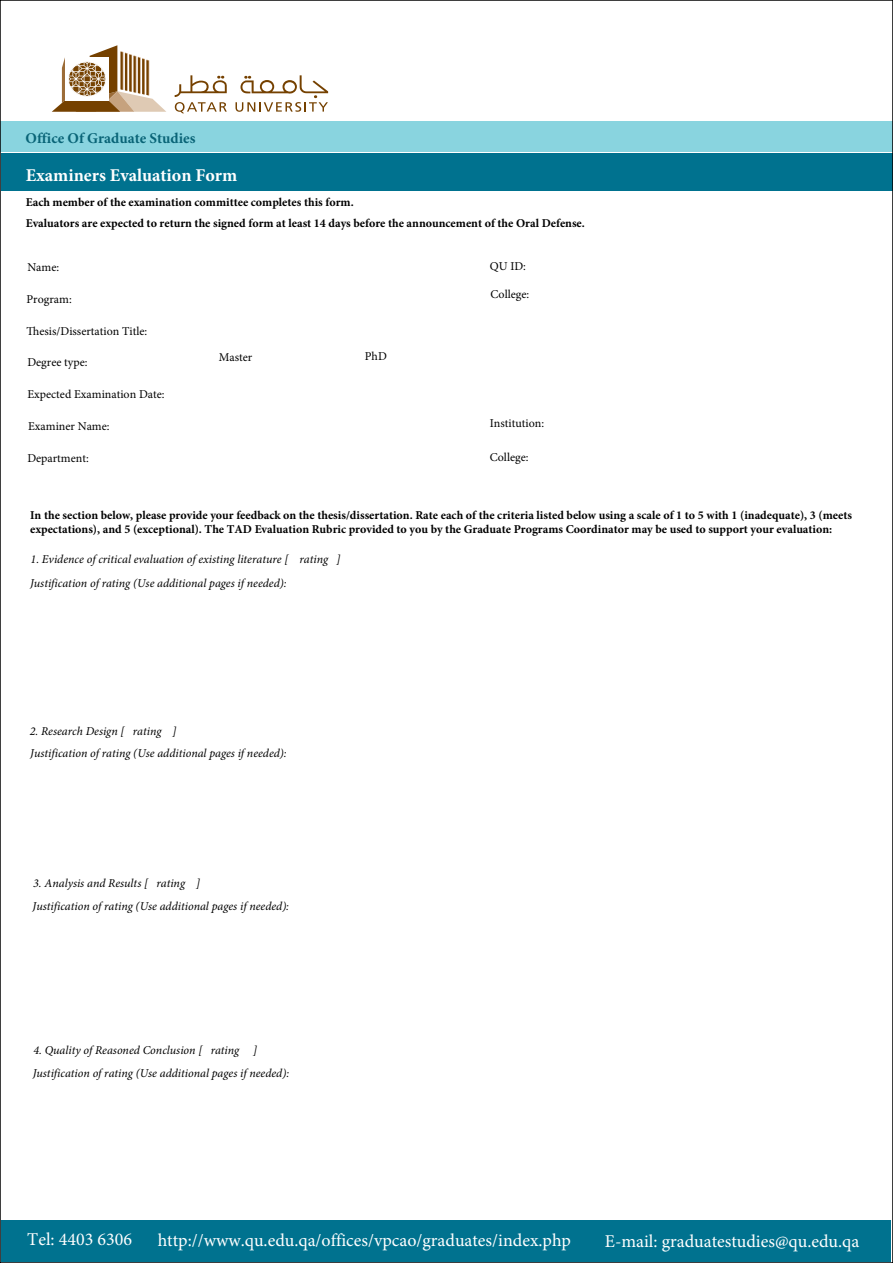
<style>
.page{position:relative;width:893px;height:1263px;background:#fff}
.page>*{position:absolute;margin:0;border:0;box-sizing:border-box;transform-origin:0 0}
.t1{font:18px "Minion Pro";color:#fff}
.t2{font:700 18px "Minion Pro";color:#fff}
.t3{font:700 15px "Minion Pro";color:#096477}
.t4{font:700 12px/21.8px "Minion Pro";color:#000}
.t5{font:italic 12px/23.5px "Minion Pro";color:#000}
.t6{font:12px "Minion Pro";color:#000}
</style>
<div class="page">
<div style="left:0;top:121px;width:893px;height:31px;background:#89d4df"></div>
<div style="left:1px;top:153px;width:892px;height:38px;background:#00728f"></div>
<svg style="left:235px;top:75px;width:93px;height:37px"></svg>
<svg style="left:175px;top:75px;width:52px;height:38px"></svg>
<svg style="left:52px;top:45px;width:114px;height:67px"></svg>
<div style="left:68px;top:62px;width:38px;height:34px;border:1px solid #fff;border-radius:50%"></div>
<div style="left:1px;top:1220px;width:890px;height:41px;background:#00728f"></div>
<p class="t3" style="left:26px;top:128px;width:171px">Office Of Graduate Studies</p>
<h1 class="t2" style="left:26px;top:163px;width:213px">Examiners Evaluation Form</h1>
<p class="t4" style="left:26px;top:191px;width:561px">Each member of the examination committee completes this form.<br>Evaluators are expected to return the signed form at least 14 days before the announcement of the Oral Defense.</p>
<p class="t6" style="left:490px;top:258px;width:38px">QU ID:</p>
<p class="t6" style="left:27px;top:259px;width:33px">Name:</p>
<p class="t6" style="left:27px;top:291px;width:47px">Program:</p>
<p class="t6" style="left:27px;top:323px;width:122px">Thesis/Dissertation Title:</p>
<p class="t6" style="left:27px;top:355px;width:62px">Degree type:</p>
<p class="t6" style="left:27px;top:386px;width:139px">Expected Examination Date:</p>
<p class="t6" style="left:28px;top:418px;width:83px">Examiner Name:</p>
<p class="t6" style="left:27px;top:450px;width:63px">Department:</p>
<p class="t6" style="left:490px;top:449px;width:40px">College:</p>
<p class="t6" style="left:491px;top:287px;width:40px">College:</p>
<p class="t6" style="left:219px;top:349px;width:35px">Master</p>
<p class="t6" style="left:365px;top:348px;width:23px">PhD</p>
<p class="t6" style="left:490px;top:415px;width:56px">Institution:</p>
<p class="t4" style="left:30px;top:507px;width:823px;line-height:14.5px">In the section below, please provide your feedback on the thesis/dissertation. Rate each of the criteria listed below using a scale of 1 to 5 with 1 (inadequate), 3 (meets expectations), and 5 (exceptional). The TAD Evaluation Rubric provided to you by the Graduate Programs Coordinator may be used to support your evaluation:</p>
<p class="t5" style="left:30px;top:548px;width:312px">1. Evidence of critical evaluation of existing literature [ rating ]<br>Justification of rating (Use additional pages if needed):</p>
<p class="t5" style="left:30px;top:720px;width:148px">2. Research Design [ rating ]</p>
<p class="t5" style="left:30px;top:741px;width:258px">Justification of rating (Use additional pages if needed):</p>
<p class="t5" style="left:33px;top:871px;width:168px">3. Analysis and Results [ rating ]</p>
<p class="t5" style="left:33px;top:894px;width:258px">Justification of rating (Use additional pages if needed):</p>
<p class="t5" style="left:33px;top:1038px;width:225px">4. Quality of Reasoned Conclusion [ rating ]</p>
<p class="t5" style="left:33px;top:1061px;width:258px">Justification of rating (Use additional pages if needed):</p>
<h1 class="t1" style="left:27px;top:1227px;width:106px">Tel: 4403 6306</h1>
<h1 class="t1" style="left:158px;top:1228px;width:415px">http://www.qu.edu.qa/offices/vpcao/graduates/index.php</h1>
<h1 class="t1" style="left:605px;top:1230px;width:256px">E-mail: graduatestudies@qu.edu.qa</h1>
</div>
